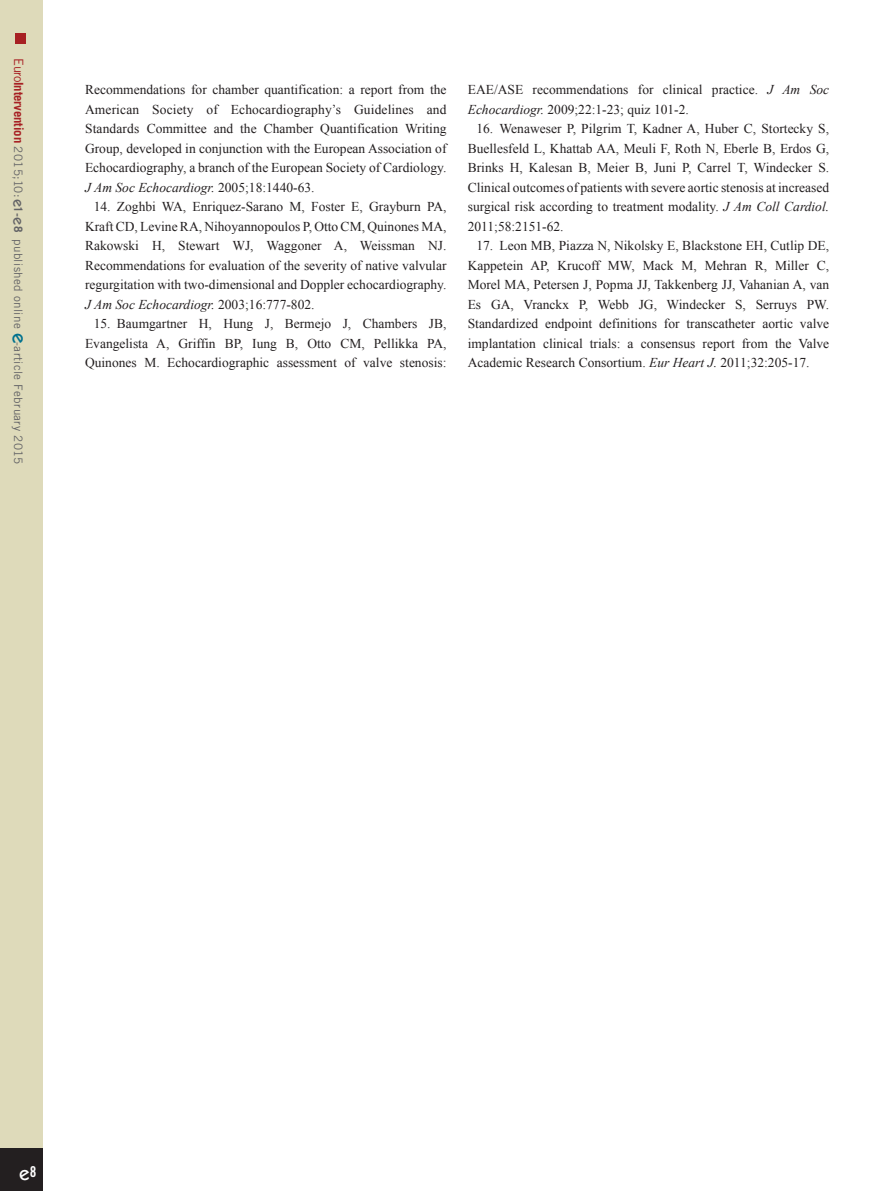
<style>
.page{position:relative;width:893px;height:1191px;background:#fff}
.page>*{position:absolute;margin:0;border:0;box-sizing:border-box;transform-origin:0 0}
.t1{font:500 19.5px "ITC Kabel Std";color:#fff}
.t2{font:13.5px/19.5px "Times New Roman";color:#231f20;text-align:justify}
.t3{font:11.7px "Trade Gothic LT Std";letter-spacing:.03em;color:#636366}
.s1{font-size:12.75px;color:#a72023}
.s2{font-weight:700;font-size:12.75px;color:#a72023}
.s3{font-family:"ITC Kabel Std";font-weight:500;font-size:15px}
.s4{font-weight:700}
.s5{font-family:"ITC Kabel Std";font-weight:500;font-size:19.5px;color:#00718e}
.s6{font-style:italic}
</style>
<div class="page">
<div style="left:0;top:0;width:43px;height:1191px;background:#dedaba"></div>
<div style="left:0;top:1148px;width:43px;height:43px;background:#231f20"></div>
<div style="left:16px;top:34px;width:10px;height:10px;background:#a72023"></div>
<p class="t3" style="left:25px;top:58px;width:407px;rotate:90deg"><span class="s1">Euro</span><span class="s2">Intervention</span> 2015;10:<span class="s3">e</span><span class="s4">1-</span><span class="s3">e</span><span class="s4">8</span> published online <span class="s5">e</span>-article February 2015</p>
<p class="t2" style="left:85px;top:80px;width:363px">Recommendations for chamber quantification: a report from the American Society of Echocardiography’s Guidelines and Standards Committee and the Chamber Quantification Writing Group, developed in conjunction with the European Association of Echocardiography, a branch of the European Society of Cardiology.<br><span class="s6">J Am Soc Echocardiogr.</span> 2005;18:1440-63.</p>
<p class="t2" style="left:85px;top:197px;width:363px;text-indent:9px">14. Zoghbi WA, Enriquez-Sarano M, Foster E, Grayburn PA, Kraft CD, Levine RA, Nihoyannopoulos P, Otto CM, Quinones MA, Rakowski H, Stewart WJ, Waggoner A, Weissman NJ.<br>Recommendations for evaluation of the severity of native valvular regurgitation with two-dimensional and Doppler echocardiography.<br><span class="s6">J Am Soc Echocardiogr.</span> 2003;16:777-802.</p>
<p class="t2" style="left:85px;top:314px;width:363px;text-indent:9px">15. Baumgartner H, Hung J, Bermejo J, Chambers JB, Evangelista A, Griffin BP, Iung B, Otto CM, Pellikka PA, Quinones M. Echocardiographic assessment of valve stenosis:</p>
<p class="t2" style="left:468px;top:80px;width:363px">EAE/ASE recommendations for clinical practice. <span class="s6">J Am Soc<br>Echocardiogr.</span> 2009;22:1-23; quiz 101-2.</p>
<p class="t2" style="left:468px;top:119px;width:363px;text-indent:9px">16. Wenaweser P, Pilgrim T, Kadner A, Huber C, Stortecky S, Buellesfeld L, Khattab AA, Meuli F, Roth N, Eberle B, Erdos G, Brinks H, Kalesan B, Meier B, Juni P, Carrel T, Windecker S.<br>Clinical outcomes of patients with severe aortic stenosis at increased surgical risk according to treatment modality. <span class="s6">J Am Coll Cardiol.<br></span>2011;58:2151-62.</p>
<p class="t2" style="left:468px;top:236px;width:363px;text-indent:9px">17. Leon MB, Piazza N, Nikolsky E, Blackstone EH, Cutlip DE, Kappetein AP, Krucoff MW, Mack M, Mehran R, Miller C, Morel MA, Petersen J, Popma JJ, Takkenberg JJ, Vahanian A, van Es GA, Vranckx P, Webb JG, Windecker S, Serruys PW.<br>Standardized endpoint definitions for transcatheter aortic valve implantation clinical trials: a consensus report from the Valve Academic Research Consortium. <span class="s6">Eur Heart J.</span> 2011;32:205-17.</p>
<h1 class="t1" style="left:19px;top:1162px;width:19px">e<sup>8</sup></h1>
</div>
